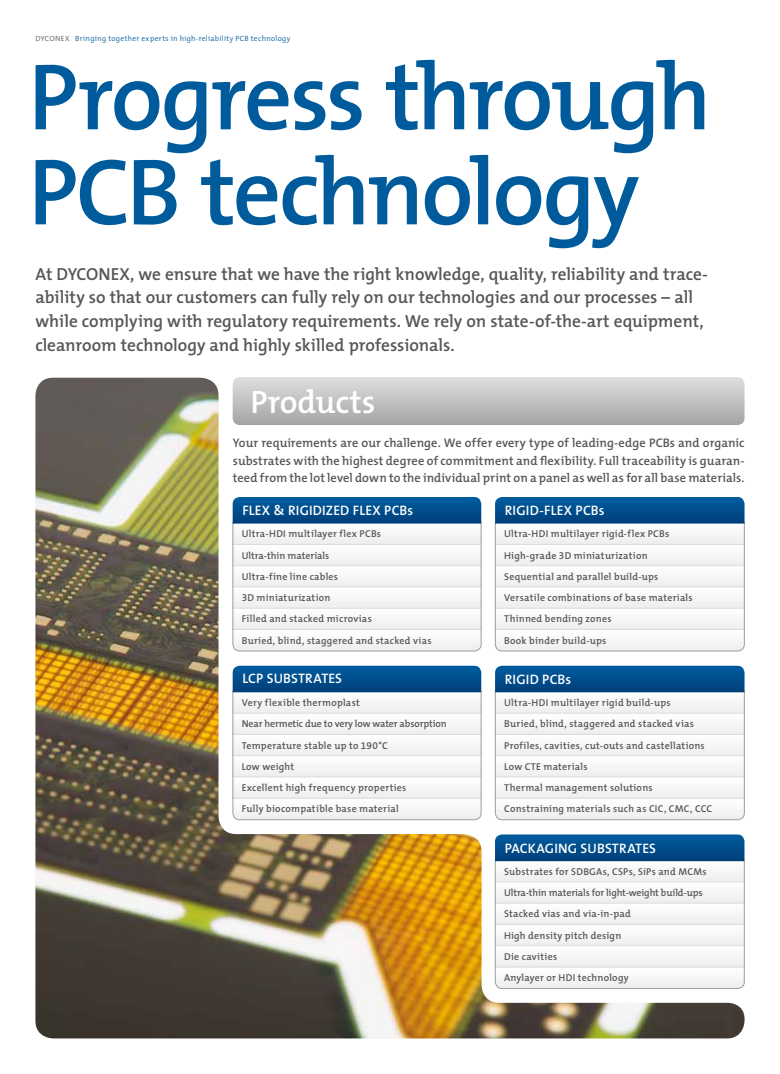
<style>
.page{position:relative;width:780px;height:1074px;background:#fff}
.page>*{position:absolute;margin:0;border:0;box-sizing:border-box;transform-origin:0 0}
.t1{font:600 95px/95px "The Mix";letter-spacing:-.035em;color:#005b9d}
.t2{font:600 32.5px "The Mix";letter-spacing:-.01em;color:#fff}
.t3{font:600 17.5px/23.8px "The Mix";color:#575756}
.t4{font:600 13.75px "The Mix";letter-spacing:.01em;color:#fff}
.t5{font:600 12.5px/17.5px "The Mix";letter-spacing:.005em;color:#575756;text-align:justify}
.t6{font:600 10px/21.2px "The Mix";letter-spacing:.025em;color:#575756}
.t7{font:300 7.5px "The Mix";letter-spacing:.045em;color:#005b9d}
.s1{color:#575756}
.s2{font-family:"The Mix Semi Bold Expert";font-weight:400}
</style>
<div class="page">
<svg style="left:237px;top:377px;width:504px;height:1px"></svg>
<img style="left:35px;top:378px;width:709px;height:660px">
<svg style="left:232px;top:497px;width:249px;height:154px"></svg>
<svg style="left:495px;top:497px;width:249px;height:154px"></svg>
<svg style="left:495px;top:666px;width:249px;height:154px"></svg>
<svg style="left:232px;top:666px;width:249px;height:154px"></svg>
<svg style="left:495px;top:834px;width:249px;height:155px"></svg>
<p class="t7" style="left:35px;top:32px;width:256px"><span class="s1">DYCONEX</span> Bringing together experts in high-reliability PCB technology</p>
<h1 class="t1" style="left:28px;top:47px;width:685px">Progress through<br>PCB technology</h1>
<p class="t3" style="left:35px;top:261px;width:674px">At DYCONEX, we ensure that we have the right knowledge, quality, reliability and trace&shy;ability so that our customers can fully rely on our technologies and our processes – all while complying with regulatory requirements. We rely on state-of-the-art equipment, cleanroom technology and highly skilled professionals.</p>
<h2 class="t2" style="left:250px;top:374px;width:126px">Products</h2>
<p class="t5" style="left:233px;top:434px;width:513px">Your requirements are our challenge. We offer every type of leading-edge PCBs and organic substrates with the highest degree of commitment and flexibility. Full traceability is guaran&shy;teed from the lot level down to the individual print on a panel as well as for all base materials.</p>
<h3 class="t4" style="left:242px;top:499px;width:172px">FLEX &amp; RIGIDIZED FLEX PCBs</h3>
<h3 class="t4" style="left:505px;top:499px;width:101px">RIGID-FLEX PCBs</h3>
<p class="t6" style="left:242px;top:523px;width:191px">Ultra-HDI multilayer flex PCBs<br>Ultra-thin materials<br>Ultra-fine line cables<br><span class="s2">3</span>D miniaturization<br>Filled and stacked microvias<br>Buried, blind, staggered and stacked vias</p>
<p class="t6" style="left:504px;top:523px;width:190px">Ultra-HDI multilayer rigid-flex PCBs<br>High-grade <span class="s2">3</span>D miniaturization<br>Sequential and parallel build-ups<br>Versatile combinations of base materials<br>Thinned bending zones<br>Book binder build-ups</p>
<h3 class="t4" style="left:242px;top:666px;width:101px">LCP SUBSTRATES</h3>
<h3 class="t4" style="left:505px;top:668px;width:68px">RIGID PCBs</h3>
<p class="t6" style="left:242px;top:692px;width:206px">Very flexible thermoplast<br>Near hermetic due to very low water absorption<br>Temperature stable up to <span class="s2">190</span>°C<br>Low weight<br>Excellent high frequency properties<br>Fully biocompatible base material</p>
<p class="t6" style="left:504px;top:692px;width:209px">Ultra-HDI multilayer rigid build-ups<br>Buried, blind, staggered and stacked vias Profiles, cavities, cut-outs and castellations Low CTE materials<br>Thermal management solutions Constraining materials such as CIC, CMC, CCC</p>
<h3 class="t4" style="left:504px;top:836px;width:153px">PACKAGING SUBSTRATES</h3>
<p class="t6" style="left:504px;top:860px;width:204px">Substrates for SDBGAs, CSPs, SiPs and MCMs<br>Ultra-thin materials for light-weight build-ups<br>Stacked vias and via-in-pad<br>High density pitch design<br>Die cavities<br>Anylayer or HDI technology</p>
</div>
